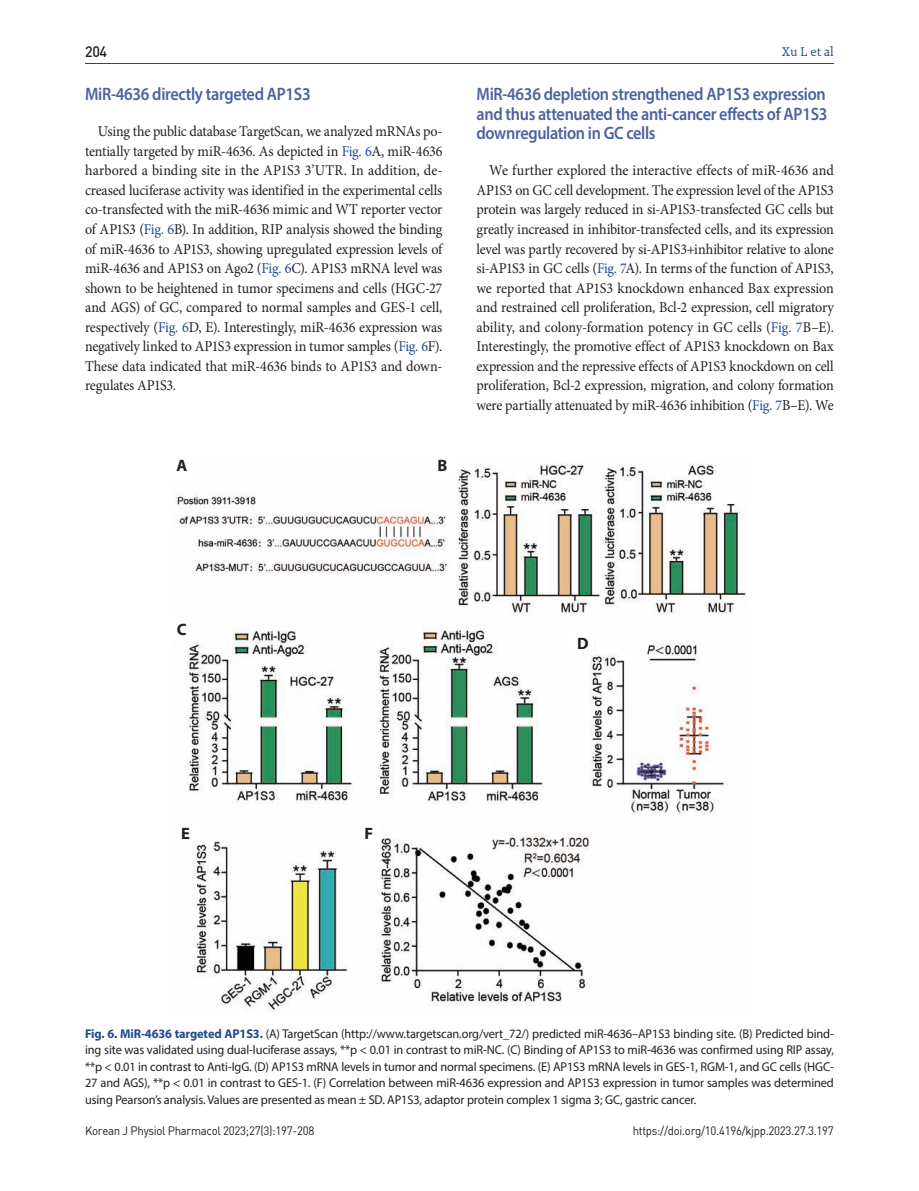
<style>
.page{position:relative;width:919px;height:1191px;background:#fff}
.page>*{position:absolute;margin:0;border:0;box-sizing:border-box;transform-origin:0 0}
.t1{font:600 18px/19.5px "Myriad Pro";letter-spacing:-.02em;color:#4a629f;text-align:justify;scale:.9 1}
.t2{font:700 16.5px "Myriad Pro";color:#231f20}
.t3{font:15px/19.5px "Minion Pro";letter-spacing:-.015em;color:#231f20;text-align:justify;scale:.94 1}
.t4{font:15px "Dinmed";color:#231f20;scale:.95 1}
.t5{font:13.5px "Raleigh BT";color:#204a8e}
.t6{font:12.75px/16.5px "Myriad Pro";letter-spacing:-.01em;color:#231f20;text-align:justify}
.t7{font:12px "Dinreg";letter-spacing:-.025em;color:#231f20;scale:.95 1}
.s1{color:#204a8e}
.s2{font-weight:700;color:#204a8e}
</style>
<div class="page">
<hr style="left:85px;top:64px;width:748px;height:1px;background:#204a8e">
<img style="left:175px;top:463px;width:571px;height:549px">
<div style="left:171px;top:454px;width:22px;height:23px;background:#fff"></div>
<div style="left:431px;top:454px;width:22px;height:23px;background:#fff"></div>
<div style="left:171px;top:618px;width:22px;height:22px;background:#fff"></div>
<div style="left:571px;top:632px;width:22px;height:23px;background:#fff"></div>
<div style="left:175px;top:822px;width:22px;height:23px;background:#fff"></div>
<div style="left:358px;top:822px;width:22px;height:23px;background:#fff"></div>
<p class="t4" style="left:85px;top:42px;width:25px">204</p>
<p class="t1" style="left:85px;top:84px;width:252px">MiR-4636 directly targeted AP1S3</p>
<p class="t3" style="left:85px;top:122px;width:382px;text-indent:13px">Using the public database TargetScan, we analyzed mRNAs po&shy;tentially targeted by miR-4636. As depicted in <span class="s1">Fig. 6</span>A, miR-4636 harbored a binding site in the AP1S3 3’UTR. In addition, de&shy;creased luciferase activity was identified in the experimental cells co-transfected with the miR-4636 mimic and WT reporter vector of AP1S3 (<span class="s1">Fig. 6</span>B). In addition, RIP analysis showed the binding of miR-4636 to AP1S3, showing upregulated expression levels of miR-4636 and AP1S3 on Ago2 (<span class="s1">Fig. 6</span>C). AP1S3 mRNA level was shown to be heightened in tumor specimens and cells (HGC-27 and AGS) of GC, compared to normal samples and GES-1 cell, respectively (<span class="s1">Fig. 6</span>D, E). Interestingly, miR-4636 expression was negatively linked to AP1S3 expression in tumor samples (<span class="s1">Fig. 6</span>F).<br>These data indicated that miR-4636 binds to AP1S3 and down&shy;regulates AP1S3.</p>
<p class="t2" style="left:176px;top:455px;width:12px">A</p>
<p class="t2" style="left:437px;top:455px;width:11px">B</p>
<p class="t5" style="left:781px;top:43px;width:53px">Xu L et al</p>
<p class="t1" style="left:476px;top:84px;width:391px">MiR-4636 depletion strengthened AP1S3 expression and thus attenuated the anti-cancer effects of AP1S3 downregulation in GC cells</p>
<p class="t3" style="left:476px;top:161px;width:382px;text-indent:13px">We further explored the interactive effects of miR-4636 and AP1S3 on GC cell development. The expression level of the AP1S3 protein was largely reduced in si-AP1S3-transfected GC cells but greatly increased in inhibitor-transfected cells, and its expression level was partly recovered by si-AP1S3+inhibitor relative to alone si-AP1S3 in GC cells (<span class="s1">Fig. 7</span>A). In terms of the function of AP1S3, we reported that AP1S3 knockdown enhanced Bax expression and restrained cell proliferation, Bcl-2 expression, cell migratory ability, and colony-formation potency in GC cells (<span class="s1">Fig. 7</span>B–E).<br>Interestingly, the promotive effect of AP1S3 knockdown on Bax expression and the repressive effects of AP1S3 knockdown on cell proliferation, Bcl-2 expression, migration, and colony formation were partially attenuated by miR-4636 inhibition (<span class="s1">Fig. 7</span>B–E). We</p>
<p class="t2" style="left:177px;top:618px;width:11px">C</p>
<p class="t2" style="left:577px;top:632px;width:13px">D</p>
<p class="t2" style="left:181px;top:822px;width:10px">E</p>
<p class="t2" style="left:364px;top:822px;width:10px">F</p>
<p class="t6" style="left:85px;top:1025px;width:750px"><span class="s2">Fig. 6. MiR-4636 targeted AP1S3.</span> (A) TargetScan (http://www.targetscan.org/vert_72/) predicted miR-4636–AP1S3 binding site. (B) Predicted bind&shy;ing site was validated using dual-luciferase assays, **p &lt; 0.01 in contrast to miR-NC. (C) Binding of AP1S3 to miR-4636 was confirmed using RIP assay, **p &lt; 0.01 in contrast to Anti-IgG. (D) AP1S3 mRNA levels in tumor and normal specimens. (E) AP1S3 mRNA levels in GES-1, RGM-1, and GC cells (HGC-27 and AGS), **p &lt; 0.01 in contrast to GES-1. (F) Correlation between miR-4636 expression and AP1S3 expression in tumor samples was determined using Pearson’s analysis. Values are presented as mean ± SD. AP1S3, adaptor protein complex 1 sigma 3; GC, gastric cancer.</p>
<p class="t7" style="left:85px;top:1123px;width:243px">Korean J Physiol Pharmacol 2023;27(3):197-208</p>
<p class="t7" style="left:632px;top:1123px;width:213px">https://doi.org/10.4196/kjpp.2023.27.3.197</p>
</div>
